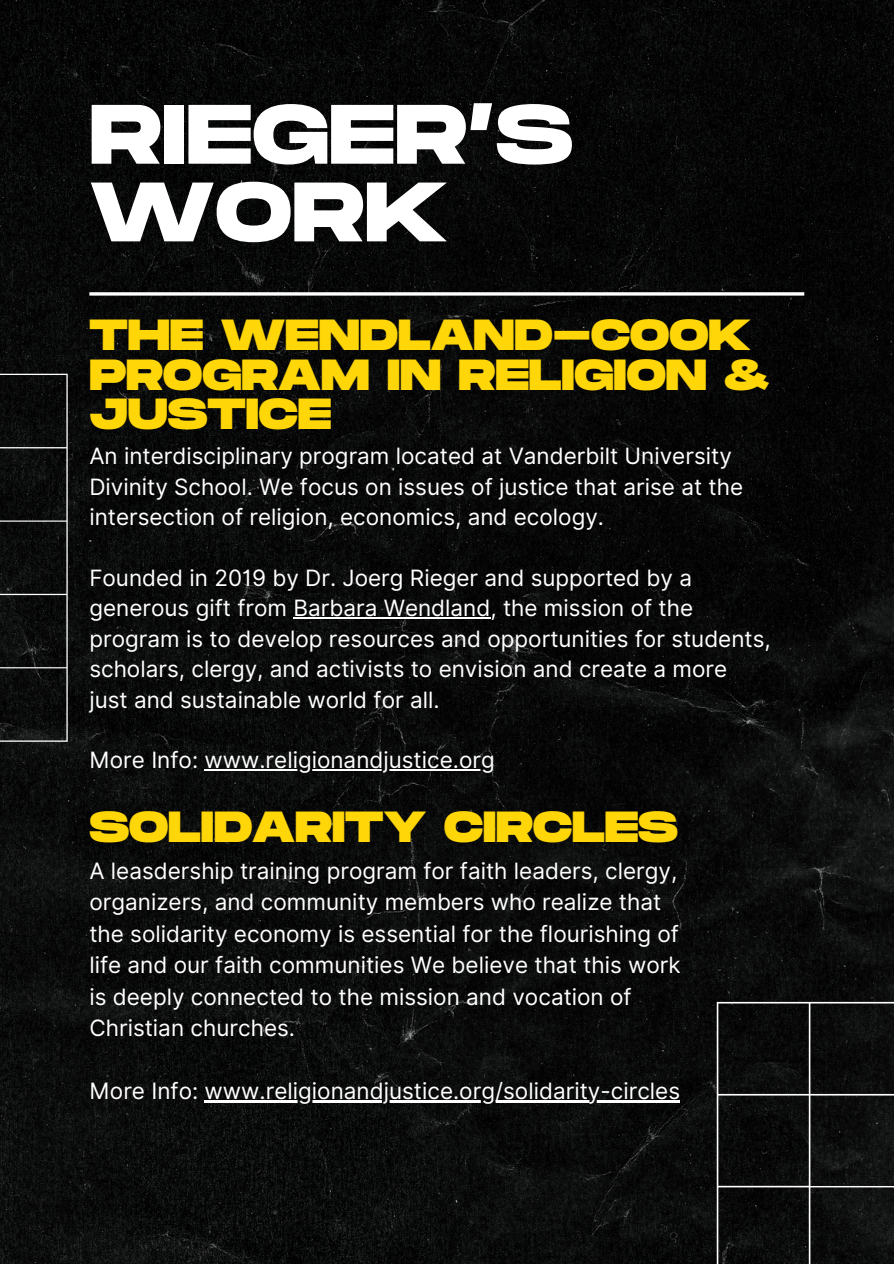
<style>
.page{position:relative;width:894px;height:1264px;background:#fff}
.page>*{position:absolute;margin:0;border:0;box-sizing:border-box;transform-origin:0 0}
.t1{font:700 84px/77.7px "Monument Extended";color:#fff}
.t2{font:800 43.5px/39.3px "Monument Extended";color:#ffd608}
.t3{font:22.5px/30.3px "Inter";color:#fff}
</style>
<div class="page">
<img style="left:0;top:0;width:893px;height:1263px">
<svg style="left:0;top:374px;width:67px;height:367px;background:#111212"></svg>
<hr style="left:89px;top:292px;width:715px;height:3px;background:#fff">
<svg style="left:716px;top:1001px;width:177px;height:262px;background:#141414"></svg>
<hr style="left:204px;top:1100px;width:476px;height:2px;background:#fff">
<hr style="left:293px;top:617px;width:197px;height:1px;background:#fff">
<hr style="left:204px;top:769px;width:290px;height:1px;background:#fff">
<p class="t1" style="left:89px;top:100px;width:485px">RIEGER’S<br>WORK</p>
<p class="t2" style="left:89px;top:317px;width:682px">THE WENDLAND-COOK<br>PROGRAM IN RELIGION &amp;<br>JUSTICE</p>
<p class="t3" style="left:89px;top:441px;width:655px">An interdisciplinary program located at Vanderbilt University<br>Divinity School. We focus on issues of justice that arise at the intersection of religion, economics, and ecology.</p>
<h2 class="t3" style="left:89px;top:562px;width:682px">Founded in 2019 by Dr. Joerg Rieger and supported by a generous gift from Barbara Wendland, the mission of the program is to develop resources and opportunities for students, scholars, clergy, and activists to envision and create a more just and sustainable world for all.</h2>
<p class="t3" style="left:89px;top:745px;width:407px">More Info: www.religionandjustice.org</p>
<p class="t2" style="left:89px;top:809px;width:590px">SOLIDARITY CIRCLES</p>
<h1 class="t3" style="left:89px;top:854px;width:592px;line-height:31.5px">A leasdership training program for faith leaders, clergy, organizers, and community members who realize that the solidarity economy is essential for the flourishing of life and our faith communities We believe that this work is deeply connected to the mission and vocation of Christian churches.</h1>
<h2 class="t3" style="left:89px;top:1075px;width:592px">More Info: www.religionandjustice.org/solidarity-circles</h2>
</div>
